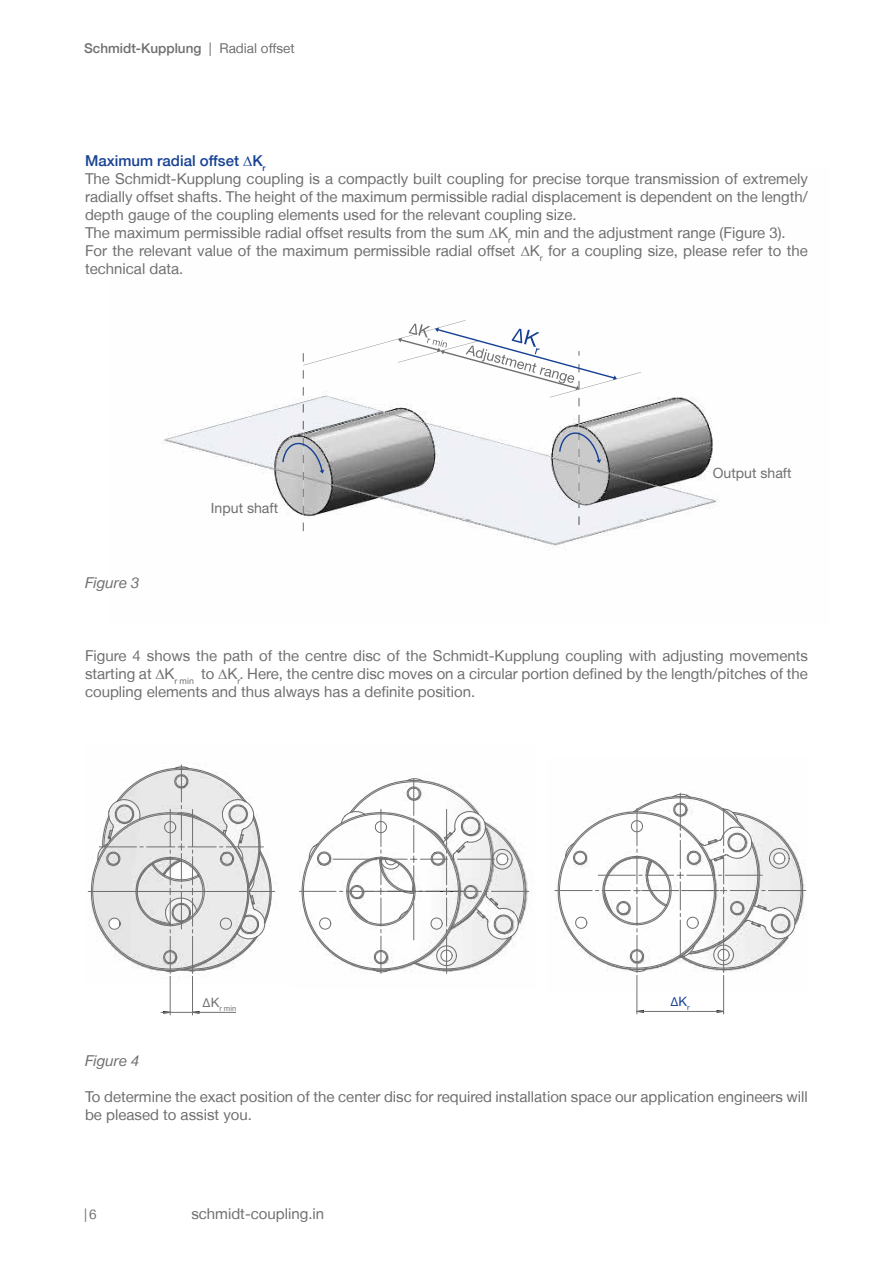
<style>
.page{position:relative;width:893px;height:1263px;background:#fff}
.page>*{position:absolute;margin:0;border:0;box-sizing:border-box;transform-origin:0 0}
.t1{font:15px/18px "Helvetica Neue LT";color:#706f6f}
.t2{font:italic 15px "Helvetica Neue LT";color:#706f6f}
.t3{font:14.1px "Helvetica Neue LT";color:#706f6f}
.t4{font:500 13.5px "Helvetica Neue LT";color:#706f6f}
.t5{font:13.5px "Helvetica Neue LT";color:#706f6f}
.t6{font:12.9px "Arial";color:#164194}
.t7{font:7.5px "Helvetica Neue LT";color:#706f6f}
.s1{font-weight:400}
.s2{font-weight:500;color:#164194}
.s3{color:#164194}
.s4{font-family:"Helvetica Neue LT"}
</style>
<div class="page">
<img style="left:161px;top:397px;width:557px;height:151px">
<img style="left:166px;top:397px;width:116px;height:72px">
<img style="left:379px;top:423px;width:336px;height:121px">
<svg style="left:282px;top:320px;width:359px;height:211px"></svg>
<svg style="left:299px;top:778px;width:230px;height:195px"></svg>
<hr style="left:192px;top:1012px;width:44px;height:1px;background:#706f6f">
<hr style="left:192px;top:976px;width:1px;height:39px;background:#706f6f">
<hr style="left:170px;top:976px;width:1px;height:39px;background:#706f6f">
<svg style="left:161px;top:1011px;width:39px;height:3px"></svg>
<svg style="left:88px;top:765px;width:187px;height:208px"></svg>
<hr style="left:723px;top:975px;width:1px;height:39px;background:#706f6f">
<hr style="left:637px;top:975px;width:1px;height:39px;background:#706f6f">
<svg style="left:636px;top:1010px;width:88px;height:3px"></svg>
<svg style="left:555px;top:793px;width:251px;height:179px"></svg>
<p class="t4" style="left:84px;top:40px;width:212px">Schmidt-Kupplung <span class="s1">| Radial offset</span></p>
<p class="t1" style="left:85px;top:152px;width:724px"><span class="s2">Maximum radial offset</span> <span class="s3">∆</span><span class="s2">K</span><sub>r<br></sub>The Schmidt-Kupplung coupling is a compactly built coupling for precise torque transmission of extremely radially offset shafts. The height of the maximum permissible radial displacement is dependent on the length/ depth gauge of the coupling elements used for the relevant coupling size.<br>The maximum permissible radial offset results from the sum ∆K<sub>r</sub> min and the adjustment range (Figure 3).<br>For the relevant value of the maximum permissible radial offset ∆K<sub>r</sub> for a coupling size, please refer to the technical data.</p>
<p class="t2" style="left:85px;top:574px;width:56px">Figure 3</p>
<p class="t3" style="left:211px;top:499px;width:69px">Input shaft</p>
<p class="t3" style="left:713px;top:465px;width:80px">Output shaft</p>
<p class="t1" style="left:85px;top:647px;width:724px;text-align:justify">Figure 4 shows the path of the centre disc of the Schmidt-Kupplung coupling with adjusting movements starting at ∆K<sub>r</sub> <sub>min</sub> to ∆K<sub>r</sub>. Here, the centre disc moves on a circular portion defined by the length/pitches of the coupling elements and thus always has a definite position.</p>
<p class="t2" style="left:85px;top:1052px;width:56px">Figure 4</p>
<p class="t7" style="left:203px;top:1004px;width:35px"><sup>Δ</sup><sup>K</sup>r min</p>
<p class="t6" style="left:671px;top:993px;width:21px">Δ<span class="s4">K</span><sub>r</sub></p>
<p class="t1" style="left:85px;top:1088px;width:724px">To determine the exact position of the center disc for required installation space our application engineers will be pleased to assist you.</p>
<p class="t5" style="left:84px;top:1206px;width:14px">|6</p>
<p class="t1" style="left:191px;top:1205px;width:134px">schmidt-coupling.in</p>
</div>
